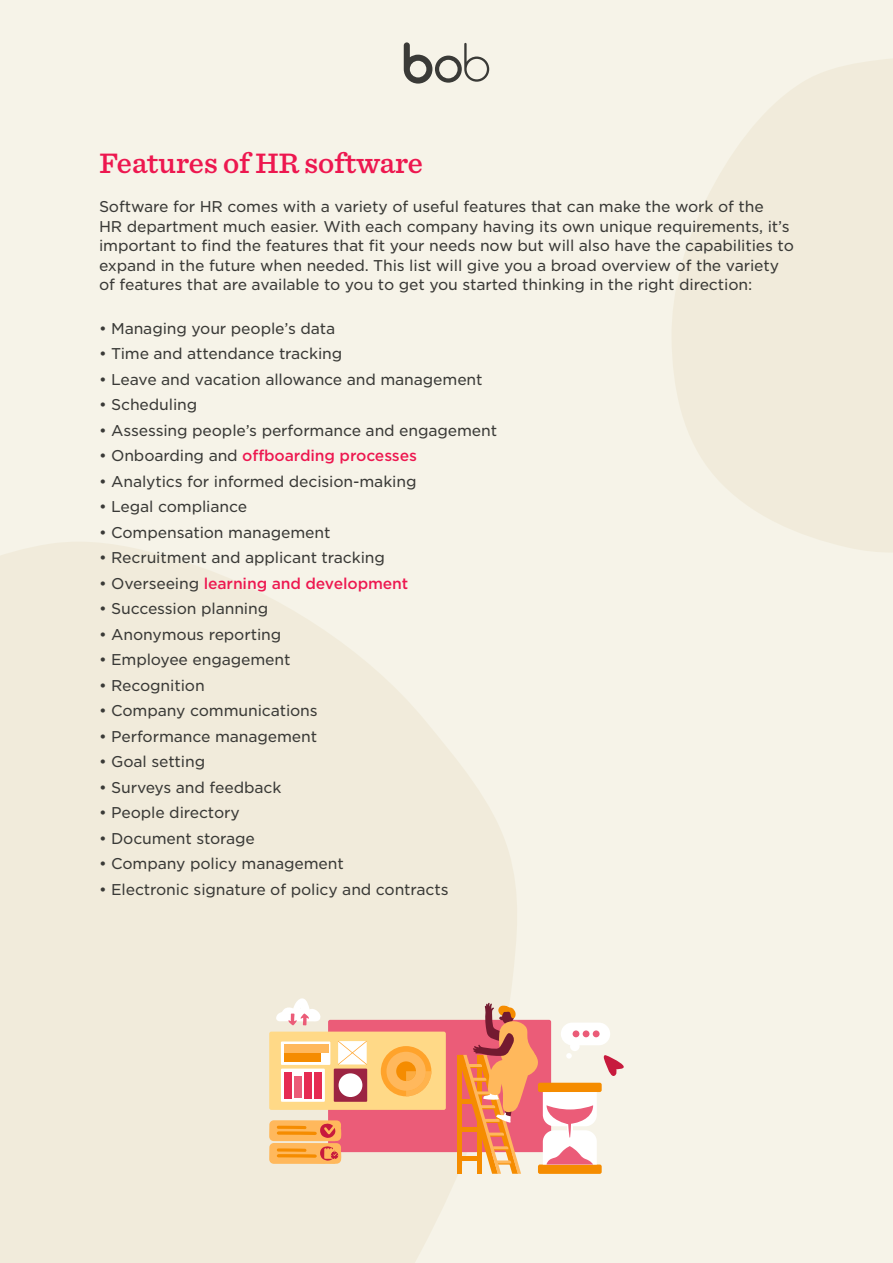
<style>
.page{position:relative;width:893px;height:1263px;background:#f6f3e8}
.page>*{position:absolute;margin:0;border:0;box-sizing:border-box;transform-origin:0 0}
.Paragraph{font:600 27px "Sentinel S Sm";letter-spacing:-.02em;color:#ed174f}
.Paragraph-2{font:15px/19.5px "Gotham S Sm";letter-spacing:-.01em;color:#3a3a37}
.t1{font:500 15px "Gotham S Sm";letter-spacing:-.01em;color:#ed174f}
.s1{font-weight:400;color:#3a3a37}
</style>
<div class="page">
<svg style="left:404px;top:42px;width:85px;height:42px"></svg>
<svg style="left:672px;top:59px;width:221px;height:493px;fill:#f1ebdb"></svg>
<svg style="left:0;top:542px;width:517px;height:721px;fill:#f1ebdb"></svg>
<div style="left:328px;top:1020px;width:223px;height:132px;background:#eb5c78;border-radius:2px"></div>
<div style="left:269px;top:1031px;width:177px;height:79px;background:#ffd987;border-radius:2px"></div>
<div style="left:381px;top:1046px;width:50px;height:50px;background:#ffa32b;border-radius:50%"></div>
<div style="left:386px;top:1052px;width:40px;height:39px;background:#ffb85c;border-radius:50%"></div>
<div style="left:396px;top:1061px;width:20px;height:20px;background:#f58c00;border-radius:50%"></div>
<svg style="left:406px;top:1071px;width:25px;height:25px"></svg>
<div style="left:281px;top:1041px;width:49px;height:24px;background:#fff"></div>
<div style="left:334px;top:1068px;width:33px;height:34px;background:#9c2442"></div>
<svg style="left:281px;top:1068px;width:44px;height:34px"></svg>
<svg style="left:338px;top:1041px;width:29px;height:24px"></svg>
<div style="left:339px;top:1073px;width:23px;height:24px;background:#fff;border-radius:50%"></div>
<div style="left:284px;top:1053px;width:36px;height:8px;background:#f58c00"></div>
<div style="left:284px;top:1044px;width:45px;height:9px;background:#ffb85c"></div>
<div style="left:294px;top:1076px;width:7px;height:22px;background:#eb5c78"></div>
<div style="left:304px;top:1072px;width:7px;height:26px;background:#e62b52"></div>
<div style="left:284px;top:1072px;width:7px;height:26px;background:#e62b52"></div>
<div style="left:314px;top:1072px;width:7px;height:26px;background:#e62b52"></div>
<svg style="left:276px;top:998px;width:44px;height:27px"></svg>
<svg style="left:458px;top:1002px;width:166px;height:172px"></svg>
<svg style="left:269px;top:1120px;width:72px;height:44px"></svg>
<p class="Paragraph" style="left:99px;top:142px;width:326px">Features of HR software</p>
<p class="Paragraph-2" style="left:99px;top:196px;width:696px">Software for HR comes with a variety of useful features that can make the work of the<br>HR department much easier. With each company having its own unique requirements i t, s’ important to find the features that fit your needs now but will also have the capabilities to expand in the future when needed. This list will give you a broad overview of the variety of features that are available to you to get you started thinking in the right direction:</p>
<p class="Paragraph-2" style="left:99px;top:318px;width:238px">• Managing your people s’ data</p>
<p class="Paragraph-2" style="left:99px;top:343px;width:245px">• Time and attendance tracking</p>
<p class="Paragraph-2" style="left:99px;top:369px;width:385px">• Leave and vacation allowance and management</p>
<p class="Paragraph-2" style="left:99px;top:394px;width:100px">• Scheduling</p>
<p class="Paragraph-2" style="left:99px;top:420px;width:400px">• Assessing people s’ performance and engagement</p>
<p class="t1" style="left:99px;top:445px;width:320px"><span class="s1">• Onboarding and</span> offboarding processes</p>
<p class="Paragraph-2" style="left:99px;top:471px;width:319px">• Analytics for informed decision-making</p>
<p class="Paragraph-2" style="left:99px;top:496px;width:150px">• Legal compliance</p>
<p class="Paragraph-2" style="left:99px;top:522px;width:233px">• Compensation management</p>
<p class="Paragraph-2" style="left:99px;top:547px;width:287px">• Recruitment and applicant tracking</p>
<p class="t1" style="left:99px;top:573px;width:311px"><span class="s1">• Overseeing</span> learning and development</p>
<p class="Paragraph-2" style="left:99px;top:598px;width:171px">• Succession planning</p>
<p class="Paragraph-2" style="left:99px;top:624px;width:184px">• Anonymous reporting</p>
<p class="Paragraph-2" style="left:99px;top:649px;width:193px">• Employee engagement</p>
<p class="Paragraph-2" style="left:99px;top:675px;width:107px">• Recognition</p>
<p class="Paragraph-2" style="left:99px;top:700px;width:220px">• Company communications</p>
<p class="Paragraph-2" style="left:99px;top:726px;width:220px">• Performance management</p>
<p class="Paragraph-2" style="left:99px;top:751px;width:108px">• Goal setting</p>
<p class="Paragraph-2" style="left:99px;top:777px;width:184px">• Surveys and feedback</p>
<p class="Paragraph-2" style="left:99px;top:802px;width:142px">• People directory</p>
<p class="Paragraph-2" style="left:99px;top:828px;width:157px">• Document storage</p>
<p class="Paragraph-2" style="left:99px;top:853px;width:246px">• Company policy management</p>
<p class="Paragraph-2" style="left:99px;top:879px;width:351px">• Electronic signature of policy and contracts</p>
</div>
